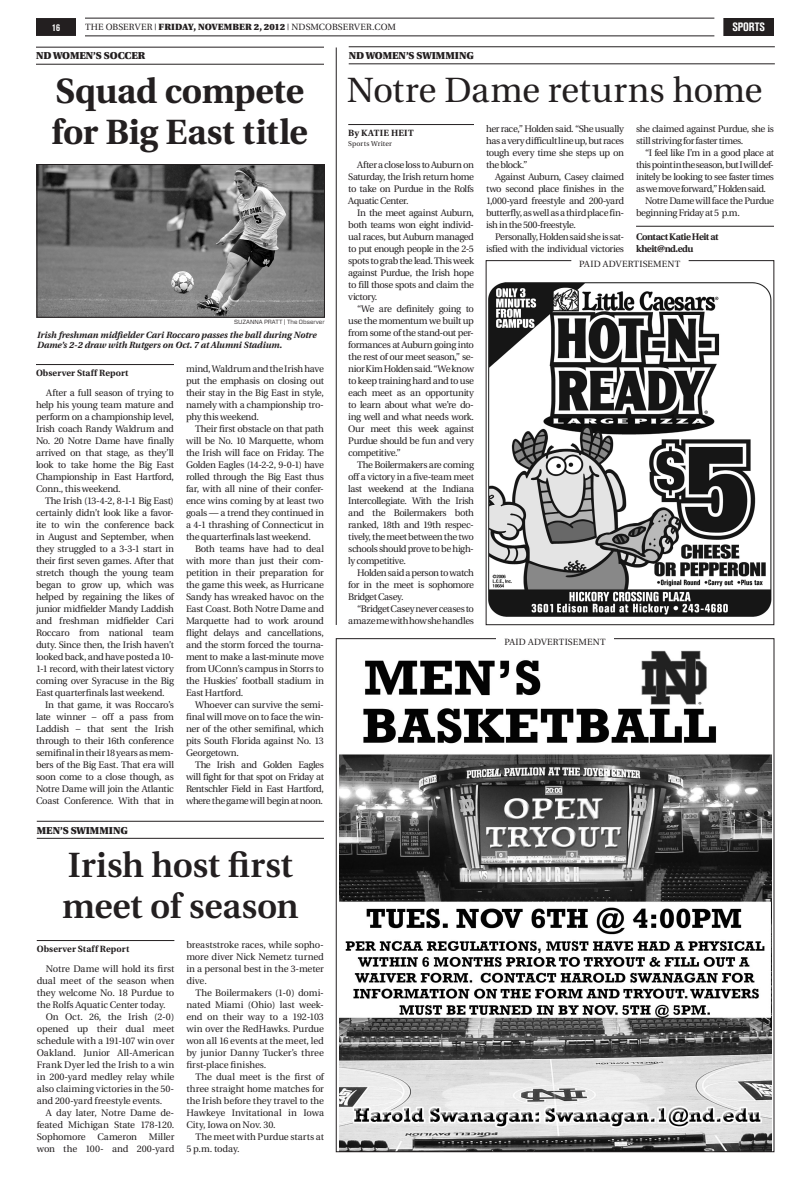
<style>
.page{position:relative;width:810px;height:1188px;background:#fff}
.page>*{position:absolute;margin:0;border:0;box-sizing:border-box;transform-origin:0 0}
.story_ThickTitle{font:700 35px/41px "Utopia";letter-spacing:-.01em;color:#231f20}
.story_MediumTitle{font:600 35px/41px "Utopia";letter-spacing:-.005em;color:#231f20}
.story_ThinTitle{font:35px "Utopia";letter-spacing:-.01em;color:#231f20}
.nav_SectionLabel{font:700 condensed 12px "Akzidenz Grotesk BE";color:#fff}
.nav_Flag{font:900 10px "Utopia";color:#231f20}
.nav_PageNumber{font:700 condensed 10px "Akzidenz Grotesk BE";color:#fff}
.story_BodyCopy{font:9.5px/12px "Utopia";letter-spacing:-.025em;color:#231f20;text-align:justify}
.story_ContactInfo{font:700 9.5px/12px "Utopia";letter-spacing:-.05em;color:#231f20}
.gen_PhotoCaption{font:italic 700 9px/10.8px "Utopia";color:#231f20}
.nav_InsideHeader{font:9px "Utopia";letter-spacing:.01em;color:#231f20}
.story_Author{font:700 9px "Utopia";letter-spacing:.01em;color:#231f20}
.ad_Indicator{font:9px "Utopia";letter-spacing:.025em;color:#231f20}
.story_Byline{font:7px "Utopia";letter-spacing:.02em;color:#231f20}
.gen_PhotoCredit{font:6px "Vitesse Sans";color:#231f20}
.s1{font-weight:900}
</style>
<div class="page">
<svg style="left:336px;top:638px;width:438px;height:514px"></svg>
<div style="left:496px;top:634px;width:118px;height:14px;background:#fff"></div>
<svg style="left:486px;top:260px;width:288px;height:365px"></svg>
<hr style="left:76px;top:18px;width:662px;height:1px;background:#231f20">
<hr style="left:76px;top:36px;width:662px;height:1px;background:#231f20">
<svg style="left:710px;top:17px;width:65px;height:30px"></svg>
<svg style="left:36px;top:17px;width:54px;height:30px"></svg>
<hr style="left:348px;top:124px;width:126px;height:1px;background:#231f20">
<hr style="left:349px;top:47px;width:426px;height:1px;background:#231f20">
<hr style="left:349px;top:64px;width:426px;height:1px;background:#231f20">
<hr style="left:36px;top:364px;width:138px;height:1px;background:#231f20">
<hr style="left:37px;top:940px;width:137px;height:1px;background:#231f20">
<hr style="left:37px;top:821px;width:287px;height:1px;background:#231f20">
<hr style="left:37px;top:838px;width:287px;height:1px;background:#231f20">
<hr style="left:636px;top:226px;width:138px;height:1px;background:#231f20">
<img style="left:39px;top:166px;width:284px;height:150px">
<div style="left:37px;top:164px;width:288px;height:154px;border:1px solid #231f20"></div>
<hr style="left:36px;top:47px;width:288px;height:1px;background:#231f20">
<hr style="left:36px;top:64px;width:288px;height:1px;background:#231f20">
<hr style="left:336px;top:48px;width:1px;height:577px;background:#231f20">
<p class="nav_PageNumber" style="left:52px;top:22px;width:9px">16</p>
<p class="nav_InsideHeader" style="left:85px;top:22px;width:313px">THE OBSERVER | <span class="s1">FRIDAY, NOVEMBER 2, 2012</span> | NDSMCOBSERVER.COM</p>
<p class="nav_SectionLabel" style="left:732px;top:20px;width:34px">SPORTS</p>
<p class="nav_Flag" style="left:36px;top:50px;width:111px">ND WOMEN’S SOCCER</p>
<p class="story_ThickTitle" style="left:52px;top:71px;width:258px">Squad compete for Big East title</p>
<p class="gen_PhotoCredit" style="left:234px;top:318px;width:92px">SUZANNA PRATT | The Observer</p>
<p class="gen_PhotoCaption" style="left:37px;top:329px;width:281px">Irish freshman midfielder Cari Roccaro passes the ball during Notre<br>Dame’s 2-2 draw with Rutgers on Oct. 7 at Alumni Stadium.</p>
<p class="story_Author" style="left:36px;top:368px;width:94px">Observer Staff Report</p>
<p class="story_BodyCopy" style="left:36px;top:387px;width:140px;text-indent:10px">After a full season of trying to help his young team mature and perform on a championship level, Irish coach Randy Waldrum and No. 20 Notre Dame have finally arrived on that stage, as they’ll look to take home the Big East Championship in East Hartford, Conn., this weekend.</p>
<p class="story_BodyCopy" style="left:36px;top:495px;width:140px;text-indent:9px">The Irish (13-4-2, 8-1-1 Big East) certainly didn’t look like a favor&shy;ite to win the conference back in August and September, when they struggled to a 3-3-1 start in their first seven games. After that stretch though the young team began to grow up, which was helped by regaining the likes of junior midfielder Mandy Laddish and freshman midfielder Cari Roccaro from national team duty. Since then, the Irish haven’t looked back, and have posted a 10- 1-1 record, with their latest victory coming over Syracuse in the Big East quarterfinals last weekend.</p>
<p class="story_BodyCopy" style="left:36px;top:699px;width:140px;text-indent:9px">In that game, it was Roccaro’s late winner – off a pass from Laddish – that sent the Irish through to their 16th conference semifinal in their 18 years as mem&shy;bers of the Big East. That era will soon come to a close though, as Notre Dame will join the Atlantic Coast Conference. With that in</p>
<p class="nav_Flag" style="left:37px;top:824px;width:93px">MEN’S SWIMMING</p>
<p class="story_BodyCopy" style="left:186px;top:363px;width:140px">mind, Waldrum and the Irish have put the emphasis on closing out their stay in the Big East in style, namely with a championship tro&shy;phy this weekend.</p>
<p class="story_BodyCopy" style="left:186px;top:423px;width:139px;text-indent:9px">Their first obstacle on that path will be No. 10 Marquette, whom the Irish will face on Friday. The Golden Eagles (14-2-2, 9-0-1) have rolled through the Big East thus far, with all nine of their confer&shy;ence wins coming by at least two goals — a trend they continued in a 4-1 thrashing of Connecticut in the quarterfinals last weekend.</p>
<p class="story_BodyCopy" style="left:186px;top:543px;width:140px;text-indent:9px">Both teams have had to deal with more than just their com&shy;petition in their preparation for the game this week, as Hurricane Sandy has wreaked havoc on the East Coast. Both Notre Dame and Marquette had to work around flight delays and cancellations, and the storm forced the tourna&shy;ment to make a last-minute move from UConn’s campus in Storrs to the Huskies’ football stadium in East Hartford.</p>
<p class="story_BodyCopy" style="left:186px;top:699px;width:139px;text-indent:9px">Whoever can survive the semi&shy;final will move on to face the win&shy;ner of the other semifinal, which pits South Florida against No. 13<br>Georgetown.</p>
<p class="story_BodyCopy" style="left:186px;top:759px;width:139px;text-indent:9px">The Irish and Golden Eagles will fight for that spot on Friday at Rentschler Field in East Hartford, where the game will begin at noon.</p>
<p class="story_MediumTitle" style="left:62px;top:845px;width:238px">Irish host first meet of season</p>
<p class="story_Author" style="left:37px;top:944px;width:94px">Observer Staff Report</p>
<p class="story_BodyCopy" style="left:37px;top:963px;width:139px;text-indent:9px">Notre Dame will hold its first dual meet of the season when they welcome No. 18 Purdue to the Rolfs Aquatic Center today.</p>
<p class="story_BodyCopy" style="left:37px;top:1011px;width:139px;text-indent:9px">On Oct. 26, the Irish (2-0) opened up their dual meet schedule with a 191-107 win over Oakland. Junior All-American Frank Dyer led the Irish to a win in 200-yard medley relay while also claiming victories in the 50- and 200-yard freestyle events.</p>
<p class="story_BodyCopy" style="left:37px;top:1107px;width:139px;text-indent:9px">A day later, Notre Dame de&shy;feated Michigan State 178-120.<br>Sophomore Cameron Miller won the 100- and 200-yard</p>
<p class="story_BodyCopy" style="left:186px;top:939px;width:139px">breaststroke races, while sopho&shy;more diver Nick Nemetz turned in a personal best in the 3-meter dive.</p>
<p class="story_BodyCopy" style="left:186px;top:987px;width:139px;text-indent:9px">The Boilermakers (1-0) domi&shy;nated Miami (Ohio) last week&shy;end on their way to a 192-103 win over the RedHawks. Purdue won all 16 events at the meet, led by junior Danny Tucker’s three first-place finishes.</p>
<p class="story_BodyCopy" style="left:186px;top:1071px;width:139px;text-indent:9px">The dual meet is the first of three straight home matches for the Irish before they travel to the Hawkeye Invitational in Iowa City, Iowa on Nov. 30.</p>
<p class="story_BodyCopy" style="left:186px;top:1131px;width:139px;text-indent:9px">The meet with Purdue starts at<br>5 p.m. today.</p>
<p class="nav_Flag" style="left:349px;top:50px;width:127px">ND WOMEN’S SWIMMING</p>
<p class="story_ThinTitle" style="left:347px;top:71px;width:417px">Notre Dame returns home</p>
<p class="story_Author" style="left:348px;top:128px;width:67px">By KATIE HEIT</p>
<p class="story_Byline" style="left:348px;top:140px;width:45px">Sports Writer</p>
<p class="story_BodyCopy" style="left:348px;top:159px;width:127px;text-indent:9px">After a close loss to Auburn on Saturday, the Irish return home to take on Purdue in the Rolfs Aquatic Center.</p>
<p class="story_BodyCopy" style="left:348px;top:207px;width:127px;text-indent:9px">In the meet against Auburn, both teams won eight individ&shy;ual races, but Auburn managed to put enough people in the 2-5 spots to grab the lead. This week against Purdue, the Irish hope to fill those spots and claim the victory.</p>
<p class="story_BodyCopy" style="left:348px;top:303px;width:127px;text-indent:9px">“We are definitely going to use the momentum we built up from some of the stand-out per&shy;formances at Auburn going into the rest of our meet season,” se&shy;nior Kim Holden said. “We know to keep training hard and to use each meet as an opportunity to learn about what we’re do&shy;ing well and what needs work.<br>Our meet this week against Purdue should be fun and very competitive.”</p>
<p class="story_BodyCopy" style="left:348px;top:459px;width:127px;text-indent:9px">The Boilermakers are coming off a victory in a five-team meet last weekend at the Indiana Intercollegiate. With the Irish and the Boilermakers both ranked, 18th and 19th respec&shy;tively, the meet between the two schools should prove to be high&shy;ly competitive.</p>
<p class="story_BodyCopy" style="left:348px;top:567px;width:127px;text-indent:9px">Holden said a person to watch for in the meet is sophomore Bridget Casey.</p>
<p class="story_BodyCopy" style="left:348px;top:603px;width:127px;text-align:right">“Bridget Casey never ceases to amaze me with how she handles</p>
<p class="story_BodyCopy" style="left:486px;top:123px;width:139px">her race,” Holden said. “She usually has a very difficult line up, but races tough every time she steps up on the block.”</p>
<p class="story_BodyCopy" style="left:486px;top:171px;width:139px;text-indent:9px">Against Auburn, Casey claimed two second place finishes in the 1,000-yard freestyle and 200-yard butterfly, as well as a third place fin&shy;ish in the 500-freestyle.</p>
<p class="story_BodyCopy" style="left:486px;top:231px;width:139px;text-align:right">Personally, Holden said she is sat&shy;isfied with the individual victories</p>
<p class="story_BodyCopy" style="left:636px;top:123px;width:139px">she claimed against Purdue, she is still striving for faster times.</p>
<p class="story_BodyCopy" style="left:636px;top:147px;width:139px;text-indent:9px">“I feel like I’m in a good place at this point in the season, but I will def&shy;initely be looking to see faster times as we move forward,” Holden said.</p>
<p class="story_BodyCopy" style="left:636px;top:195px;width:139px;text-indent:9px">Notre Dame will face the Purdue beginning Friday at 5 p.m.</p>
<p class="story_ContactInfo" style="left:636px;top:231px;width:84px">Contact Katie Heit at kheit@nd.edu</p>
<p class="ad_Indicator" style="left:579px;top:259px;width:103px">PAID ADVERTISEMENT</p>
<p class="ad_Indicator" style="left:504px;top:637px;width:103px">PAID ADVERTISEMENT</p>
</div>
